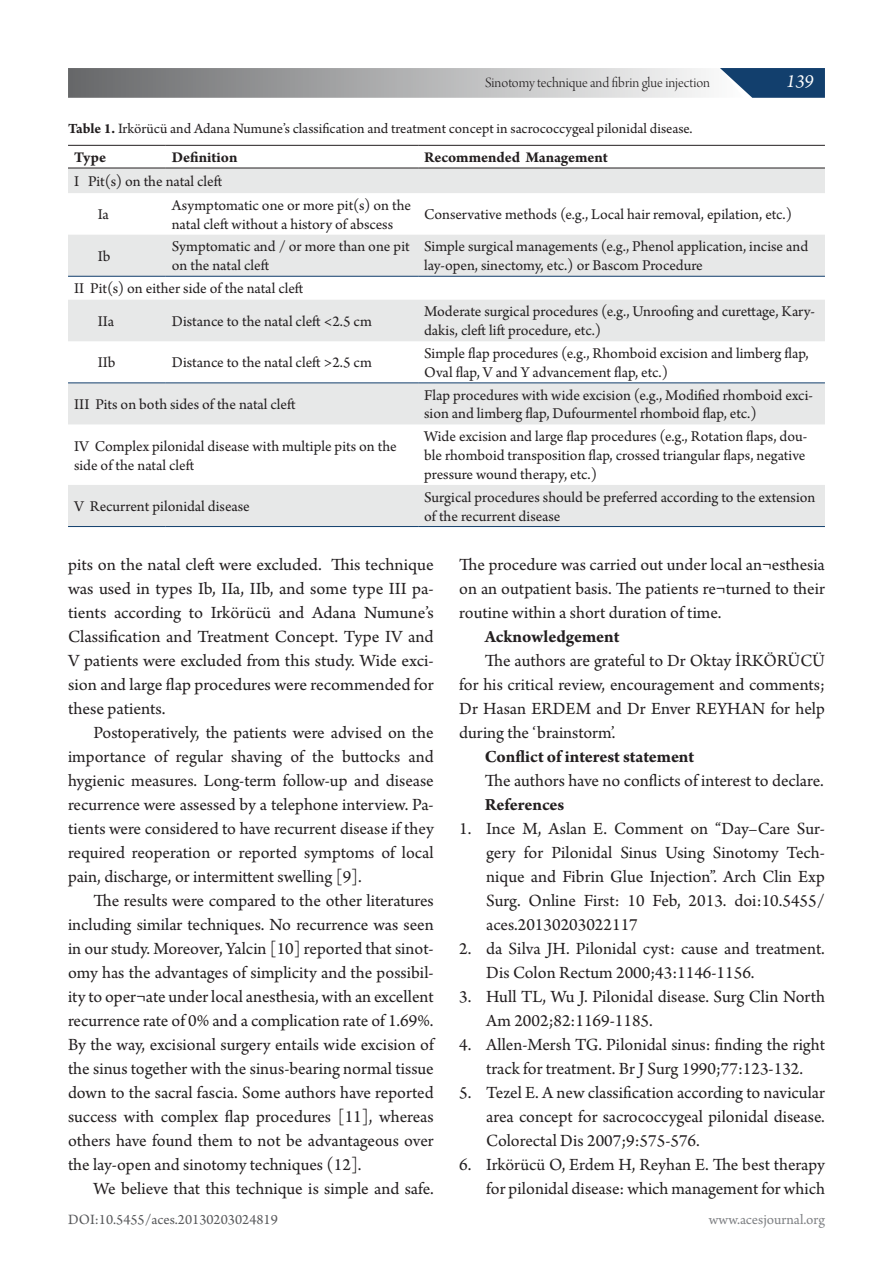
<style>
.page{position:relative;width:893px;height:1263px;background:#fff}
.page>*{position:absolute;margin:0;border:0;box-sizing:border-box;transform-origin:0 0}
.Paragraph_Style7{font:italic 19.5px "Arno Pro";color:#fff}
.BABA{font:18px/24px "Arno Pro";color:#231f20;text-align:justify}
.BABA-2{font:700 18px "Arno Pro";letter-spacing:-.005em;color:#231f20}
.t1{font:15.75px/18.9px "Arno Pro";color:#231f20}
.t2{font:700 15.75px "Arno Pro";letter-spacing:-.005em;color:#231f20}
.BABA-3{font:15px "Arno Pro";color:#231f20}
.Paragraph_Style7-2{font:15px "Arno Pro Light Display";color:#231f20}
.BABA-4{font:15px "Arno Pro";color:#58595b}
.BABA-5{font:15px "Arno Pro";color:#808285}
.s1{font-weight:700}
</style>
<div class="page">
<div style="left:68px;top:169px;width:757px;height:24px;background:#e7e8e8"></div>
<svg style="left:68px;top:235px;width:757px;height:291px;fill:#e7e8e8"></svg>
<hr style="left:68px;top:145px;width:98px;height:1px;background:#231f20">
<hr style="left:166px;top:145px;width:252px;height:1px;background:#231f20">
<hr style="left:418px;top:145px;width:407px;height:1px;background:#231f20">
<hr style="left:68px;top:168px;width:98px;height:1px;background:#231f20">
<hr style="left:166px;top:168px;width:252px;height:1px;background:#231f20">
<hr style="left:418px;top:168px;width:407px;height:1px;background:#231f20">
<hr style="left:68px;top:526px;width:98px;height:1px;background:#123f6d">
<hr style="left:166px;top:526px;width:252px;height:1px;background:#123f6d">
<hr style="left:418px;top:526px;width:407px;height:1px;background:#123f6d">
<hr style="left:68px;top:276px;width:98px;height:1px;background:#123f6d">
<hr style="left:166px;top:276px;width:252px;height:1px;background:#123f6d">
<hr style="left:418px;top:276px;width:407px;height:1px;background:#123f6d">
<hr style="left:68px;top:382px;width:98px;height:1px;background:#123f6d">
<hr style="left:166px;top:382px;width:252px;height:1px;background:#123f6d">
<hr style="left:418px;top:382px;width:407px;height:1px;background:#123f6d">
<svg style="left:68px;top:68px;width:757px;height:30px;background:#9ea4aa"></svg>
<p class="Paragraph_Style7-2" style="left:485px;top:74px;width:227px">Sinotomy technique and fibrin glue injection</p>
<p class="Paragraph_Style7" style="left:786px;top:70px;width:29px">139</p>
<p class="BABA-3" style="left:68px;top:120px;width:626px"><span class="s1">Table 1.</span> Irkörücü and Adana Numune’s classification and treatment concept in sacrococcygeal pilonidal disease.</p>
<p class="t2" style="left:74px;top:148px;width:34px">Type</p>
<p class="t2" style="left:172px;top:148px;width:67px">Definition</p>
<p class="t2" style="left:424px;top:148px;width:185px">Recommended Management</p>
<p class="t1" style="left:74px;top:173px;width:150px">I Pit(s) on the natal cleft</p>
<p class="t1" style="left:98px;top:206px;width:13px">Ia</p>
<p class="t1" style="left:172px;top:196px;width:241px">Asymptomatic one or more pit(s) on the natal cleft without a history of abscess</p>
<p class="t1" style="left:424px;top:206px;width:370px">Conservative methods (e.g., Local hair removal, epilation, etc.)</p>
<p class="t1" style="left:98px;top:247px;width:14px">Ib</p>
<p class="t1" style="left:172px;top:238px;width:239px">Symptomatic and / or more than one pit on the natal cleft</p>
<p class="t1" style="left:424px;top:238px;width:386px">Simple surgical managements (e.g., Phenol application, incise and lay-open, sinectomy, etc.) or Bascom Procedure</p>
<p class="t1" style="left:74px;top:280px;width:231px">II Pit(s) on either side of the natal cleft</p>
<p class="t1" style="left:98px;top:312px;width:18px">IIa</p>
<p class="t1" style="left:172px;top:312px;width:202px">Distance to the natal cleft &lt;2.5 cm</p>
<p class="t1" style="left:424px;top:303px;width:392px">Moderate surgical procedures (e.g., Unroofing and curettage, Kary&shy;dakis, cleft lift procedure, etc.)</p>
<p class="t1" style="left:98px;top:354px;width:19px">IIb</p>
<p class="t1" style="left:172px;top:354px;width:202px">Distance to the natal cleft &gt;2.5 cm</p>
<p class="t1" style="left:424px;top:345px;width:386px">Simple flap procedures (e.g., Rhomboid excision and limberg flap,<br>Oval flap, V and Y advancement flap, etc.)</p>
<p class="t1" style="left:74px;top:396px;width:223px">III Pits on both sides of the natal cleft</p>
<p class="t1" style="left:424px;top:386px;width:390px">Flap procedures with wide excision (e.g., Modified rhomboid exci&shy;sion and limberg flap, Dufourmentel rhomboid flap, etc.)</p>
<p class="t1" style="left:74px;top:437px;width:324px">IV Complex pilonidal disease with multiple pits on the side of the natal cleft</p>
<p class="t1" style="left:424px;top:428px;width:385px;text-align:justify">Wide excision and large flap procedures (e.g., Rotation flaps, dou&shy;ble rhomboid transposition flap, crossed triangular flaps, negative pressure wound therapy, etc.)</p>
<p class="t1" style="left:74px;top:498px;width:177px">V Recurrent pilonidal disease</p>
<p class="t1" style="left:424px;top:488px;width:393px">Surgical procedures should be preferred according to the extension of the recurrent disease</p>
<p class="BABA" style="left:68px;top:553px;width:367px">pits on the natal cleft were excluded. This technique was used in types Ib, IIa, IIb, and some type III pa&shy;tients according to Irkörücü and Adana Numune’s Classification and Treatment Concept. Type IV and V patients were excluded from this study. Wide exci&shy;sion and large flap procedures were recommended for these patients.</p>
<p class="BABA" style="left:68px;top:721px;width:367px;text-indent:26px">Postoperatively, the patients were advised on the importance of regular shaving of the buttocks and hygienic measures. Long-term follow-up and disease recurrence were assessed by a telephone interview. Pa&shy;tients were considered to have recurrent disease if they required reoperation or reported symptoms of local pain, discharge, or intermittent swelling [9].</p>
<p class="BABA" style="left:68px;top:889px;width:367px;text-indent:26px">The results were compared to the other literatures including similar techniques. No recurrence was seen in our study. Moreover, Yalcin [10] reported that sinot&shy;omy has the advantages of simplicity and the possibil&shy;ity to oper¬ate under local anesthesia, with an excellent recurrence rate of 0% and a complication rate of 1.69%.<br>By the way, excisional surgery entails wide excision of the sinus together with the sinus-bearing normal tissue down to the sacral fascia. Some authors have reported success with complex flap procedures [11], whereas others have found them to not be advantageous over the lay-open and sinotomy techniques (12].</p>
<p class="BABA" style="left:94px;top:1177px;width:342px">We believe that this technique is simple and safe.</p>
<p class="BABA" style="left:459px;top:553px;width:367px">The procedure was carried out under local an¬esthesia on an outpatient basis. The patients re¬turned to their routine within a short duration of time.</p>
<p class="BABA-2" style="left:485px;top:626px;width:136px">Acknowledgement</p>
<p class="BABA" style="left:459px;top:649px;width:367px;text-indent:26px">The authors are grateful to Dr Oktay İRKÖRÜCÜ for his critical review, encouragement and comments; Dr Hasan ERDEM and Dr Enver REYHAN for help during the ‘brainstorm’.</p>
<p class="BABA-2" style="left:485px;top:746px;width:211px">Conflict of interest statement</p>
<p class="BABA" style="left:485px;top:769px;width:340px">The authors have no conflicts of interest to declare.</p>
<p class="BABA-2" style="left:485px;top:794px;width:81px">References</p>
<p class="BABA" style="left:486px;top:817px;width:340px;text-indent:-27px">1. Ince M, Aslan E. Comment on “Day–Care Sur&shy;gery for Pilonidal Sinus Using Sinotomy Tech&shy;nique and Fibrin Glue Injection”. Arch Clin Exp Surg. Online First: 10 Feb, 2013. doi:10.5455/ aces.20130203022117</p>
<p class="BABA" style="left:486px;top:937px;width:340px;text-indent:-27px">2. da Silva JH. Pilonidal cyst: cause and treatment.<br>Dis Colon Rectum 2000;43:1146-1156.</p>
<p class="BABA" style="left:486px;top:985px;width:340px;text-indent:-27px">3. Hull TL, Wu J. Pilonidal disease. Surg Clin North<br>Am 2002;82:1169-1185.</p>
<p class="BABA" style="left:459px;top:1033px;width:367px;text-align:center">4. Allen-Mersh TG. Pilonidal sinus: finding the right track for treatment. Br J Surg 1990;77:123-132.</p>
<p class="BABA" style="left:486px;top:1081px;width:340px;text-indent:-27px">5. Tezel E. A new classification according to navicular area concept for sacrococcygeal pilonidal disease.<br>Colorectal Dis 2007;9:575-576.</p>
<p class="BABA" style="left:459px;top:1153px;width:367px;text-align:right">6. Irkörücü O, Erdem H, Reyhan E. The best therapy for pilonidal disease: which management for which</p>
<p class="BABA-4" style="left:68px;top:1211px;width:211px">DOI:10.5455/aces.20130203024819</p>
<p class="BABA-5" style="left:709px;top:1211px;width:118px">www.acesjournal.org</p>
</div>
